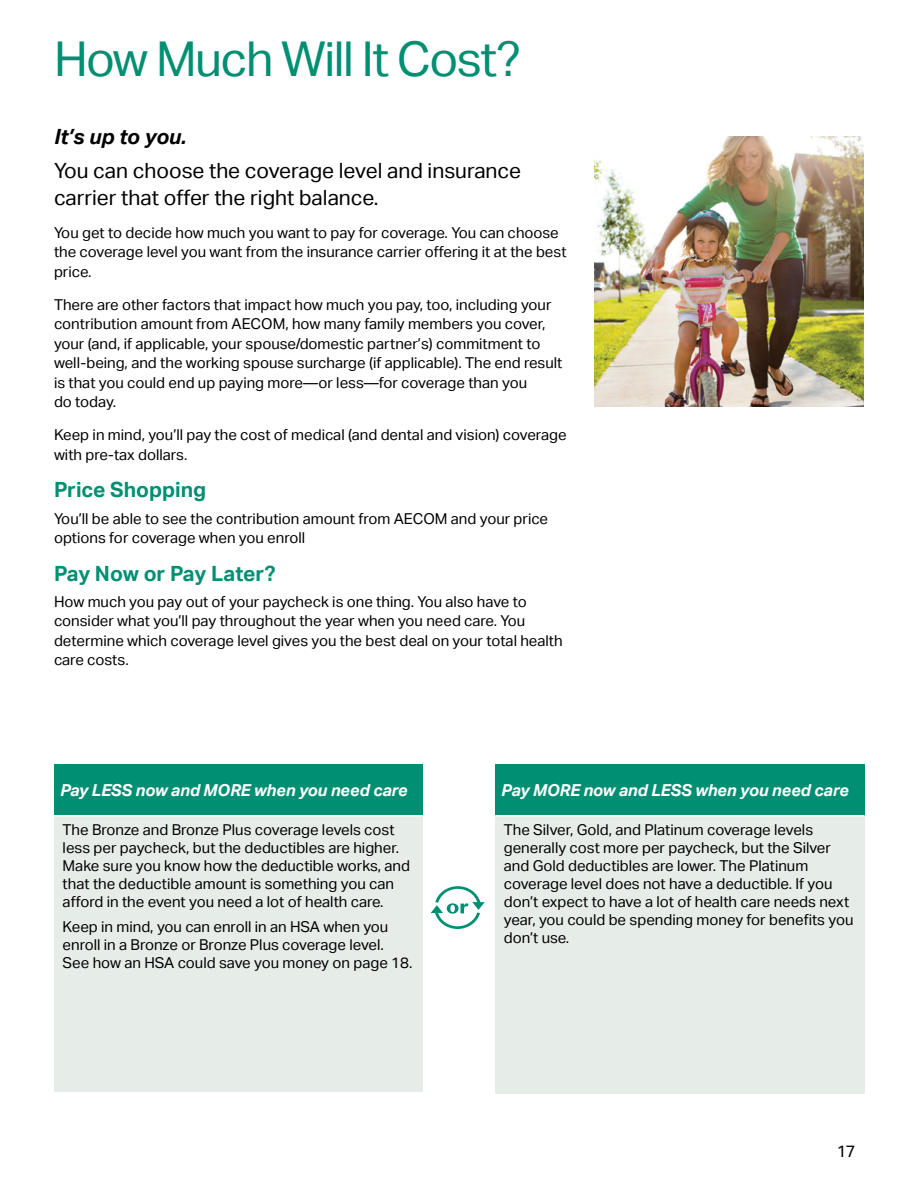
<style>
.page{position:relative;width:918px;height:1188px;background:#fff}
.page>*{position:absolute;margin:0;border:0;box-sizing:border-box;transform-origin:0 0}
.t1{font:48px "AECOM Sans";letter-spacing:-.03em;color:#008f72}
.t2{font:21px/27px "AECOM Sans";color:#000}
.t3{font:700 21px "AECOM Sans";color:#008f72}
.t4{font:italic 700 21px "AECOM Sans";color:#000}
.t5{font:italic 700 16.5px "AECOM Sans";letter-spacing:-.01em;color:#fff}
.t6{font:16.5px "AECOM Sans";color:#000}
.t7{font:15px/19.5px "AECOM Sans";color:#000}
</style>
<div class="page">
<div style="left:54px;top:765px;width:368px;height:51px;background:#008f72"></div>
<div style="left:54px;top:816px;width:368px;height:276px;background:#e6ede9"></div>
<hr style="left:54px;top:815px;width:368px;height:1px;background:#fff">
<div style="left:495px;top:765px;width:370px;height:51px;background:#008f72"></div>
<div style="left:495px;top:816px;width:370px;height:277px;background:#e6ede9"></div>
<hr style="left:495px;top:815px;width:370px;height:1px;background:#fff">
<svg style="left:431px;top:886px;width:54px;height:43px"></svg>
<img style="left:594px;top:136px;width:270px;height:270px">
<h1 class="t1" style="left:54px;top:32px;width:468px">How Much Will It Cost?</h1>
<h2 class="t4" style="left:54px;top:125px;width:134px">It’s up to you.</h2>
<h2 class="t2" style="left:54px;top:157px;width:469px">You can choose the coverage level and insurance carrier that offer the right balance.</h2>
<p class="t7" style="left:54px;top:223px;width:514px">You get to decide how much you want to pay for coverage. You can choose the coverage level you want from the insurance carrier offering it at the best price.</p>
<p class="t7" style="left:54px;top:295px;width:510px">There are other factors that impact how much you pay, too, including your contribution amount from AECOM, how many family members you cover, your (and, if applicable, your spouse/domestic partner’s) commitment to well-being, and the working spouse surcharge (if applicable). The end result is that you could end up paying more—or less—for coverage than you<br>do today.</p>
<p class="t7" style="left:54px;top:426px;width:514px">Keep in mind, you’ll pay the cost of medical (and dental and vision) coverage with pre-tax dollars.</p>
<h2 class="t3" style="left:54px;top:478px;width:154px">Price Shopping</h2>
<p class="t7" style="left:54px;top:509px;width:496px">You’ll be able to see the contribution amount from AECOM and your price options for coverage when you enroll</p>
<h2 class="t3" style="left:54px;top:561px;width:223px">Pay Now or Pay Later?</h2>
<p class="t7" style="left:54px;top:592px;width:510px">How much you pay out of your paycheck is one thing. You also have to consider what you’ll pay throughout the year when you need care. You determine which coverage level gives you the best deal on your total health care costs.</p>
<p class="t5" style="left:60px;top:781px;width:349px">Pay LESS now and MORE when you need care</p>
<p class="t7" style="left:63px;top:821px;width:349px;line-height:18px">The Bronze and Bronze Plus coverage levels cost less per paycheck, but the deductibles are higher.<br>Make sure you know how the deductible works, and that the deductible amount is something you can afford in the event you need a lot of health care.</p>
<p class="t7" style="left:63px;top:918px;width:351px;line-height:18px">Keep in mind, you can enroll in an HSA when you enroll in a Bronze or Bronze Plus coverage level.<br>See how an HSA could save you money on page 18.</p>
<p class="t5" style="left:501px;top:781px;width:349px">Pay MORE now and LESS when you need care</p>
<p class="t7" style="left:504px;top:821px;width:351px;line-height:18px">The Silver, Gold, and Platinum coverage levels generally cost more per paycheck, but the Silver and Gold deductibles are lower. The Platinum coverage level does not have a deductible. If you don’t expect to have a lot of health care needs next year, you could be spending money for benefits you don’t use.</p>
<p class="t6" style="left:836px;top:1141px;width:21px">17</p>
</div>
